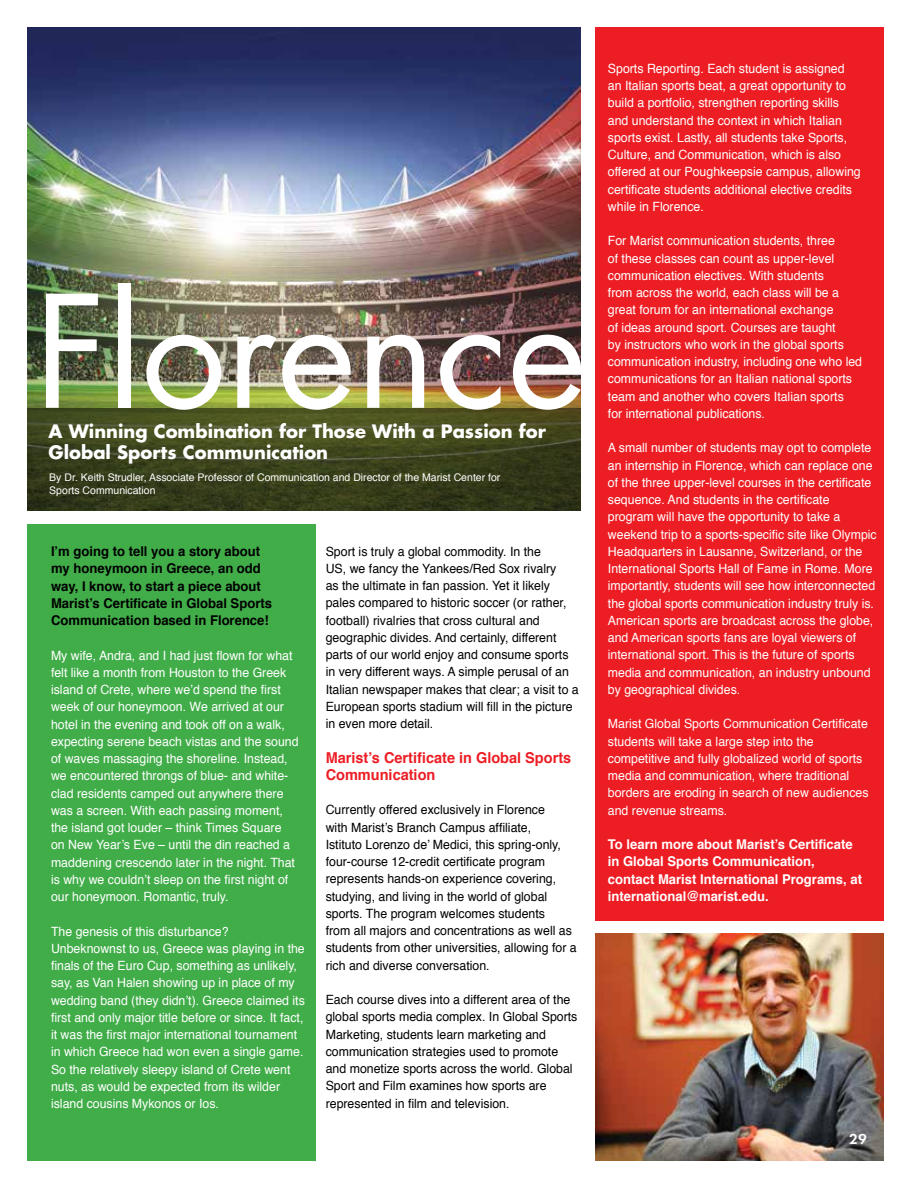
<style>
.page{position:relative;width:918px;height:1188px;background:#fff}
.page>*{position:absolute;margin:0;border:0;box-sizing:border-box;transform-origin:0 0}
.t1{font:151.5px "Futura";color:#fff}
.t2{font:700 18px/21px "Futura";color:#fff}
.t3{font:700 15px/17.2px "Helvetica";color:#ed1d24}
.t4{font:15px "Futura Bld";color:#fff}
.t5{font:700 13.5px/17.2px "Helvetica";color:#000}
.t6{font:700 13.5px/17.2px "Helvetica";color:#fff}
.t7{font:12.75px/17.2px "Helvetica";color:#fff}
.t8{font:12.75px/17.2px "Helvetica";color:#000}
.t9{font:10.5px/13.5px "Helvetica";color:#fff}
</style>
<div class="page">
<div style="left:27px;top:525px;width:288px;height:636px;background:#41ad49"></div>
<div style="left:595px;top:27px;width:288px;height:893px;background:#ed1d24"></div>
<img style="left:27px;top:27px;width:553px;height:381px">
<img style="left:595px;top:933px;width:288px;height:228px">
<svg style="left:27px;top:408px;width:553px;height:102px;background:#3d431d"></svg>
<h1 class="t1" style="left:34px;top:248px;width:553px">Florence</h1>
<h2 class="t2" style="left:49px;top:420px;width:499px">A Winning Combination for Those With a Passion for<br>Global Sports Communication</h2>
<p class="t9" style="left:49px;top:471px;width:453px">By Dr. Keith Strudler, Associate Professor of Communication and Director of the Marist Center for<br>Sports Communication</p>
<p class="t5" style="left:51px;top:543px;width:223px">I’m going to tell you a story about my honeymoon in Greece, an odd way, I know, to start a piece about Marist’s Certificate in Global Sports Communication based in Florence!</p>
<p class="t7" style="left:51px;top:647px;width:249px">My wife, Andra, and I had just flown for what felt like a month from Houston to the Greek island of Crete, where we’d spend the first week of our honeymoon. We arrived at our hotel in the evening and took off on a walk, expecting serene beach vistas and the sound of waves massaging the shoreline. Instead, we encountered throngs of blue- and white&shy;clad residents camped out anywhere there was a screen. With each passing moment, the island got louder – think Times Square<br>on New Year’s Eve – until the din reached a maddening crescendo later in the night. That is why we couldn’t sleep on the first night of our honeymoon. Romantic, truly.</p>
<p class="t7" style="left:51px;top:923px;width:255px">The genesis of this disturbance?<br>Unbeknownst to us, Greece was playing in the finals of the Euro Cup, something as unlikely, say, as Van Halen showing up in place of my wedding band (they didn’t). Greece claimed its first and only major title before or since. It fact, it was the first major international tournament in which Greece had won even a single game.<br>So the relatively sleepy island of Crete went nuts, as would be expected from its wilder island cousins Mykonos or Ios.</p>
<p class="t8" style="left:326px;top:543px;width:255px">Sport is truly a global commodity. In the<br>US, we fancy the Yankees/Red Sox rivalry<br>as the ultimate in fan passion. Yet it likely pales compared to historic soccer (or rather, football) rivalries that cross cultural and geographic divides. And certainly, different parts of our world enjoy and consume sports in very different ways. A simple perusal of an Italian newspaper makes that clear; a visit to a European sports stadium will fill in the picture in even more detail.</p>
<p class="t3" style="left:326px;top:749px;width:247px">Marist’s Certificate in Global Sports<br>Communication</p>
<p class="t8" style="left:326px;top:802px;width:253px">Currently offered exclusively in Florence<br>with Marist’s Branch Campus affiliate,<br>Istituto Lorenzo de’ Medici, this spring-only, four-course 12-credit certificate program represents hands-on experience covering, studying, and living in the world of global sports. The program welcomes students<br>from all majors and concentrations as well as students from other universities, allowing for a rich and diverse conversation.</p>
<p class="t8" style="left:326px;top:991px;width:253px">Each course dives into a different area of the global sports media complex. In Global Sports Marketing, students learn marketing and communication strategies used to promote and monetize sports across the world. Global Sport and Film examines how sports are represented in film and television.</p>
<p class="t7" style="left:608px;top:60px;width:254px">Sports Reporting. Each student is assigned an Italian sports beat, a great opportunity to build a portfolio, strengthen reporting skills and understand the context in which Italian sports exist. Lastly, all students take Sports, Culture, and Communication, which is also offered at our Poughkeepsie campus, allowing certificate students additional elective credits while in Florence.</p>
<p class="t7" style="left:608px;top:233px;width:256px">For Marist communication students, three<br>of these classes can count as upper-level communication electives. With students<br>from across the world, each class will be a great forum for an international exchange<br>of ideas around sport. Courses are taught<br>by instructors who work in the global sports communication industry, including one who led communications for an Italian national sports team and another who covers Italian sports<br>for international publications.</p>
<p class="t7" style="left:608px;top:440px;width:270px">A small number of students may opt to complete an internship in Florence, which can replace one of the three upper-level courses in the certificate sequence. And students in the certificate program will have the opportunity to take a weekend trip to a sports-specific site like Olympic Headquarters in Lausanne, Switzerland, or the International Sports Hall of Fame in Rome. More importantly, students will see how interconnected the global sports communication industry truly is.<br>American sports are broadcast across the globe, and American sports fans are loyal viewers of international sport. This is the future of sports media and communication, an industry unbound by geographical divides.</p>
<p class="t7" style="left:608px;top:716px;width:262px">Marist Global Sports Communication Certificate students will take a large step into the competitive and fully globalized world of sports media and communication, where traditional borders are eroding in search of new audiences and revenue streams.</p>
<p class="t6" style="left:608px;top:836px;width:256px">To learn more about Marist’s Certificate in Global Sports Communication, contact Marist International Programs, at international@marist.edu.</p>
<p class="t4" style="left:849px;top:1129px;width:19px">29</p>
</div>
